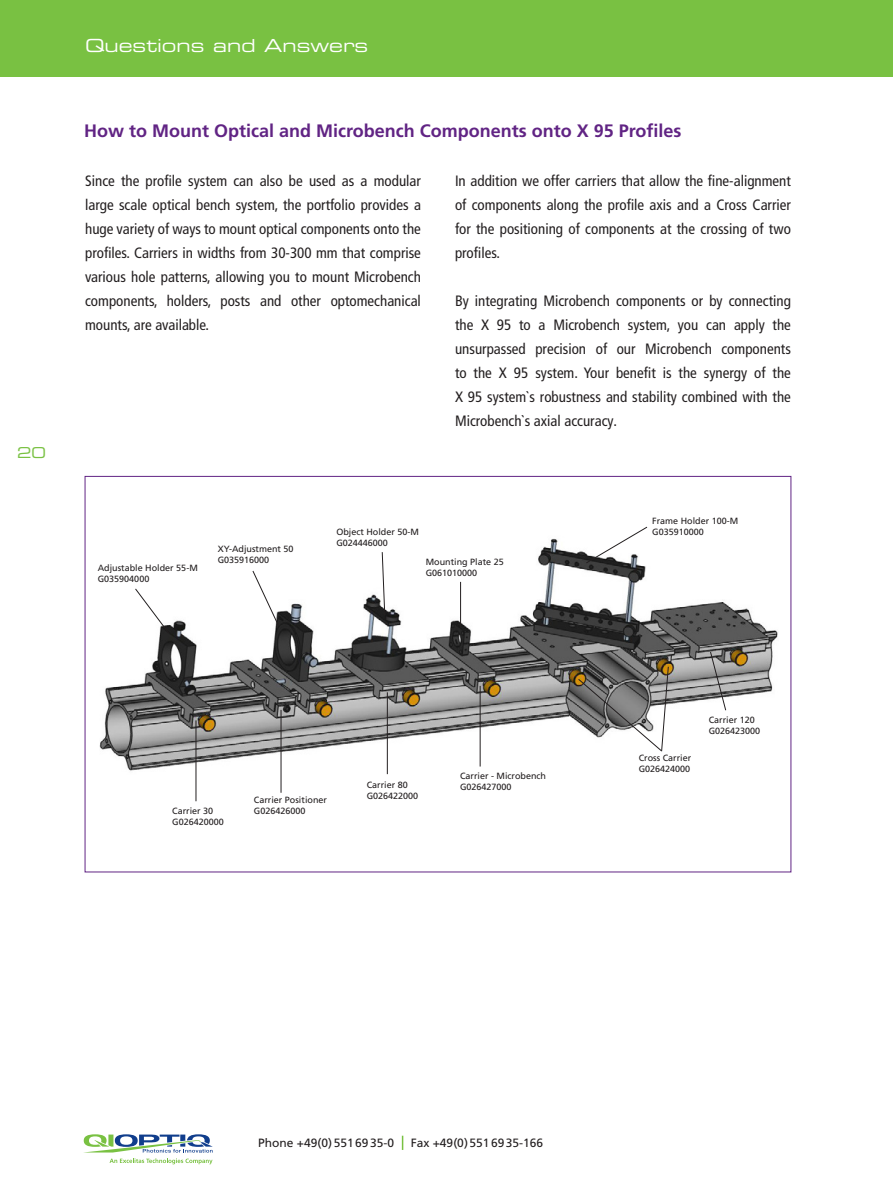
<style>
.page{position:relative;width:893px;height:1191px;background:#fff}
.page>*{position:absolute;margin:0;border:0;box-sizing:border-box;transform-origin:0 0}
.t1{font:700 18px "Frutiger";color:#612484}
.t2{font:18px "Eurostile LT Std Ex 2";color:#fff}
.t3{font:condensed 15px/24px "Frutiger For Qioptiq";color:#231f20;text-align:justify}
.t4{font:15px "Eurostile LT Std Ex 2";color:#79c142}
.t5{font:12px "Frutiger LT Std";color:#231f20}
.t6{font:9px/10.8px "LINOS Frutiger 55 roman";color:#231f20}
</style>
<div class="page">
<div style="left:0;top:0;width:893px;height:77px;background:#79c142"></div>
<svg style="left:402px;top:1135px;width:1px;height:15px"></svg>
<svg style="left:83px;top:1134px;width:130px;height:18px"></svg>
<svg style="left:110px;top:1158px;width:103px;height:6px"></svg>
<img style="left:100px;top:538px;width:678px;height:237px">
<hr style="left:196px;top:720px;width:1px;height:81px;background:#231f20">
<hr style="left:281px;top:710px;width:1px;height:82px;background:#231f20">
<hr style="left:387px;top:692px;width:1px;height:82px;background:#231f20">
<hr style="left:480px;top:686px;width:1px;height:80px;background:#231f20">
<svg style="left:134px;top:588px;width:36px;height:46px"></svg>
<svg style="left:252px;top:570px;width:27px;height:56px"></svg>
<svg style="left:381px;top:551px;width:5px;height:65px"></svg>
<hr style="left:460px;top:582px;width:1px;height:46px;background:#231f20">
<svg style="left:585px;top:526px;width:63px;height:38px"></svg>
<svg style="left:710px;top:651px;width:17px;height:60px"></svg>
<svg style="left:577px;top:666px;width:92px;height:86px"></svg>
<p class="t4" style="left:17px;top:442px;width:30px">20</p>
<p class="t2" style="left:85px;top:33px;width:285px">Questions and Answers</p>
<p class="t1" style="left:84px;top:120px;width:599px">How to Mount Optical and Microbench Components onto X 95 Profiles</p>
<p class="t3" style="left:85px;top:168px;width:337px">Since the profile system can also be used as a modular large scale optical bench system, the portfolio provides a huge variety of ways to mount optical components onto the profiles. Carriers in widths from 30-300 mm that comprise various hole patterns, allowing you to mount Microbench components, holders, posts and other optomechanical mounts, are available.</p>
<p class="t3" style="left:455px;top:168px;width:337px">In addition we offer carriers that allow the fine-alignment of components along the profile axis and a Cross Carrier for the positioning of components at the crossing of two profiles.</p>
<p class="t3" style="left:455px;top:288px;width:337px">By integrating Microbench components or by connecting the X 95 to a Microbench system, you can apply the unsurpassed precision of our Microbench components to the X 95 system. Your benefit is the synergy of the X 95 system`s robustness and stability combined with the Microbench`s axial accuracy.</p>
<p class="t6" style="left:98px;top:563px;width:102px">Adjustable Holder 55-M<br>G035904000</p>
<p class="t6" style="left:218px;top:543px;width:77px">XY-Adjustment 50<br>G035916000</p>
<p class="t6" style="left:336px;top:527px;width:84px">Object Holder 50-M<br>G024446000</p>
<p class="t6" style="left:426px;top:556px;width:80px">Mounting Plate 25<br>G061010000</p>
<p class="t6" style="left:652px;top:515px;width:88px">Frame Holder 100-M<br>G035910000</p>
<p class="t6" style="left:172px;top:805px;width:53px">Carrier 30<br>G026420000</p>
<p class="t6" style="left:254px;top:794px;width:75px">Carrier Positioner<br>G026426000</p>
<p class="t6" style="left:367px;top:780px;width:53px">Carrier 80<br>G026422000</p>
<p class="t6" style="left:460px;top:770px;width:88px">Carrier - Microbench<br>G026427000</p>
<p class="t6" style="left:639px;top:752px;width:54px">Cross Carrier<br>G026424000</p>
<p class="t6" style="left:709px;top:715px;width:53px">Carrier 120<br>G026423000</p>
<p class="t5" style="left:258px;top:1135px;width:137px">Phone +49(0)5516935-0</p>
<p class="t5" style="left:411px;top:1135px;width:134px">Fax +49(0)5516935-166</p>
</div>
